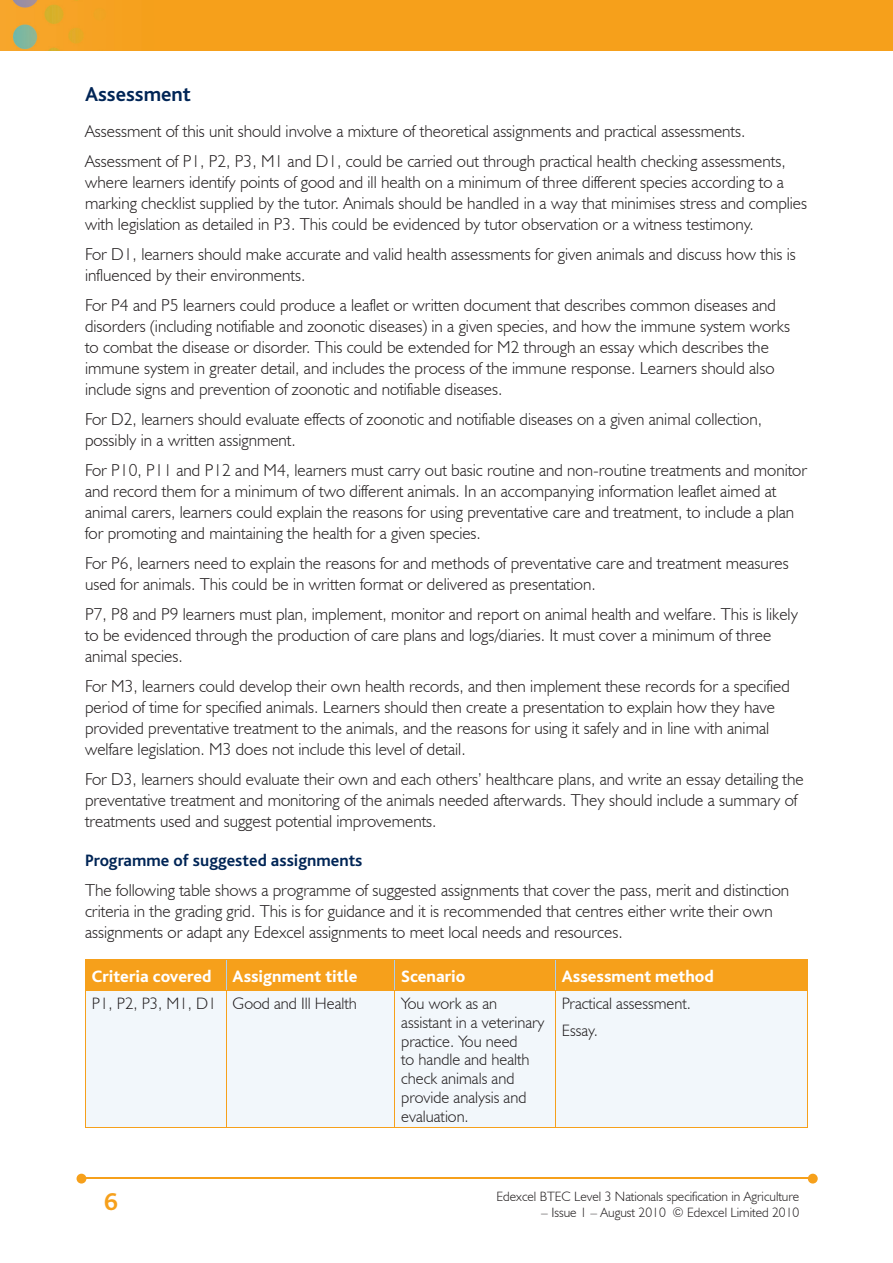
<style>
.page{position:relative;width:893px;height:1263px;background:#fff}
.page>*{position:absolute;margin:0;border:0;box-sizing:border-box;transform-origin:0 0}
.t1{font:700 25.5px "Bliss";color:#f6a01b}
.t2{font:700 21px "Bliss";color:#002556}
.t3{font:300 17.25px/21px "Humanist 521 BT";color:#231f20}
.t4{font:800 17.25px "Bliss";color:#fff}
.t5{font:700 17.25px "Bliss";color:#002556}
.t6{font:300 16.5px/18.8px "Humanist 521 BT";color:#231f20}
.t7{font:300 13.5px "Humanist 521 BT";color:#231f20}
</style>
<div class="page">
<img style="left:0;top:0;width:893px;height:51px">
<hr style="left:82px;top:1178px;width:728px;height:1px;background:#f6a01b">
<svg style="left:808px;top:1174px;width:10px;height:9px"></svg>
<svg style="left:77px;top:1174px;width:9px;height:9px"></svg>
<div style="left:86px;top:960px;width:721px;height:30px;background:#f6a01b"></div>
<div style="left:86px;top:991px;width:721px;height:136px;background:#f2f7fb"></div>
<hr style="left:226px;top:960px;width:1px;height:30px;background:#accfed">
<hr style="left:394px;top:960px;width:1px;height:30px;background:#accfed">
<hr style="left:555px;top:960px;width:1px;height:30px;background:#accfed">
<hr style="left:85px;top:960px;width:1px;height:30px;background:#f6a01b">
<hr style="left:807px;top:960px;width:1px;height:30px;background:#f6a01b">
<hr style="left:85px;top:959px;width:141px;height:1px;background:#f6a01b">
<hr style="left:226px;top:959px;width:169px;height:1px;background:#f6a01b">
<hr style="left:395px;top:959px;width:160px;height:1px;background:#f6a01b">
<hr style="left:555px;top:959px;width:253px;height:1px;background:#f6a01b">
<hr style="left:226px;top:990px;width:1px;height:137px;background:#f6a01b">
<hr style="left:394px;top:990px;width:1px;height:137px;background:#f6a01b">
<hr style="left:555px;top:990px;width:1px;height:137px;background:#f6a01b">
<hr style="left:85px;top:990px;width:1px;height:137px;background:#f6a01b">
<hr style="left:807px;top:990px;width:1px;height:137px;background:#f6a01b">
<hr style="left:85px;top:990px;width:141px;height:1px;background:#f6a01b">
<hr style="left:226px;top:990px;width:169px;height:1px;background:#f6a01b">
<hr style="left:395px;top:990px;width:160px;height:1px;background:#f6a01b">
<hr style="left:555px;top:990px;width:253px;height:1px;background:#f6a01b">
<hr style="left:85px;top:1127px;width:141px;height:1px;background:#f6a01b">
<hr style="left:226px;top:1127px;width:169px;height:1px;background:#f6a01b">
<hr style="left:395px;top:1127px;width:160px;height:1px;background:#f6a01b">
<hr style="left:555px;top:1127px;width:253px;height:1px;background:#f6a01b">
<p class="t2" style="left:85px;top:83px;width:108px">Assessment</p>
<p class="t3" style="left:85px;top:116px;width:702px;line-height:30px">Assessment of this unit should involve a mixture of theoretical assignments and practical assessments.<br>Assessment of P1, P2, P3, M1 and D1, could be carried out through practical health checking assessments,</p>
<p class="t3" style="left:85px;top:171px;width:724px">where learners identify points of good and ill health on a minimum of three different species according to a marking checklist supplied by the tutor. Animals should be handled in a way that minimises stress and complies with legislation as detailed in P3. This could be evidenced by tutor observation or a witness testimony.</p>
<p class="t3" style="left:85px;top:243px;width:712px">For D1, learners should make accurate and valid health assessments for given animals and discuss how this is influenced by their environments.</p>
<p class="t3" style="left:85px;top:294px;width:706px">For P4 and P5 learners could produce a leaflet or written document that describes common diseases and disorders (including notifiable and zoonotic diseases) in a given species, and how the immune system works to combat the disease or disorder. This could be extended for M2 through an essay which describes the immune system in greater detail, and includes the process of the immune response. Learners should also include signs and prevention of zoonotic and notifiable diseases.</p>
<p class="t3" style="left:85px;top:408px;width:679px">For D2, learners should evaluate effects of zoonotic and notifiable diseases on a given animal collection, possibly in a written assignment.</p>
<p class="t3" style="left:85px;top:459px;width:724px">For P10, P11 and P12 and M4, learners must carry out basic routine and non-routine treatments and monitor and record them for a minimum of two different animals. In an accompanying information leaflet aimed at animal carers, learners could explain the reasons for using preventative care and treatment, to include a plan for promoting and maintaining the health for a given species.</p>
<p class="t3" style="left:85px;top:552px;width:705px">For P6, learners need to explain the reasons for and methods of preventative care and treatment measures used for animals. This could be in written format or delivered as presentation.</p>
<p class="t3" style="left:85px;top:603px;width:714px">P7, P8 and P9 learners must plan, implement, monitor and report on animal health and welfare. This is likely to be evidenced through the production of care plans and logs/diaries. It must cover a minimum of three animal species.</p>
<p class="t3" style="left:85px;top:675px;width:706px">For M3, learners could develop their own health records, and then implement these records for a specified period of time for specified animals. Learners should then create a presentation to explain how they have provided preventative treatment to the animals, and the reasons for using it safely and in line with animal welfare legislation. M3 does not include this level of detail.</p>
<p class="t3" style="left:85px;top:768px;width:720px">For D3, learners should evaluate their own and each others’ healthcare plans, and write an essay detailing the preventative treatment and monitoring of the animals needed afterwards. They should include a summary of treatments used and suggest potential improvements.</p>
<p class="t5" style="left:85px;top:852px;width:279px">Programme of suggested assignments</p>
<p class="t3" style="left:85px;top:879px;width:706px">The following table shows a programme of suggested assignments that cover the pass, merit and distinction criteria in the grading grid. This is for guidance and it is recommended that centres either write their own assignments or adapt any Edexcel assignments to meet local needs and resources.</p>
<p class="t4" style="left:92px;top:967px;width:267px">Criteria covered Assignment title</p>
<p class="t4" style="left:401px;top:967px;width:66px">Scenario</p>
<p class="t4" style="left:562px;top:967px;width:153px">Assessment method</p>
<p class="t6" style="left:92px;top:994px;width:267px">P1, P2, P3, M1, D1 Good and Ill Health</p>
<p class="t6" style="left:401px;top:994px;width:145px">You work as an assistant in a veterinary practice. You need<br>to handle and health check animals and provide analysis and evaluation.</p>
<p class="t6" style="left:562px;top:989px;width:131px;line-height:27.3px">Practical assessment.<br>Essay.</p>
<h1 class="t1" style="left:104px;top:1189px;width:15px">6</h1>
<p class="t7" style="left:497px;top:1188px;width:304px">Edexcel BTEC Level 3 Nationals specification in Agriculture</p>
<p class="t7" style="left:541px;top:1204px;width:260px">– Issue 1 – August 2010 © Edexcel Limited 2010</p>
</div>
